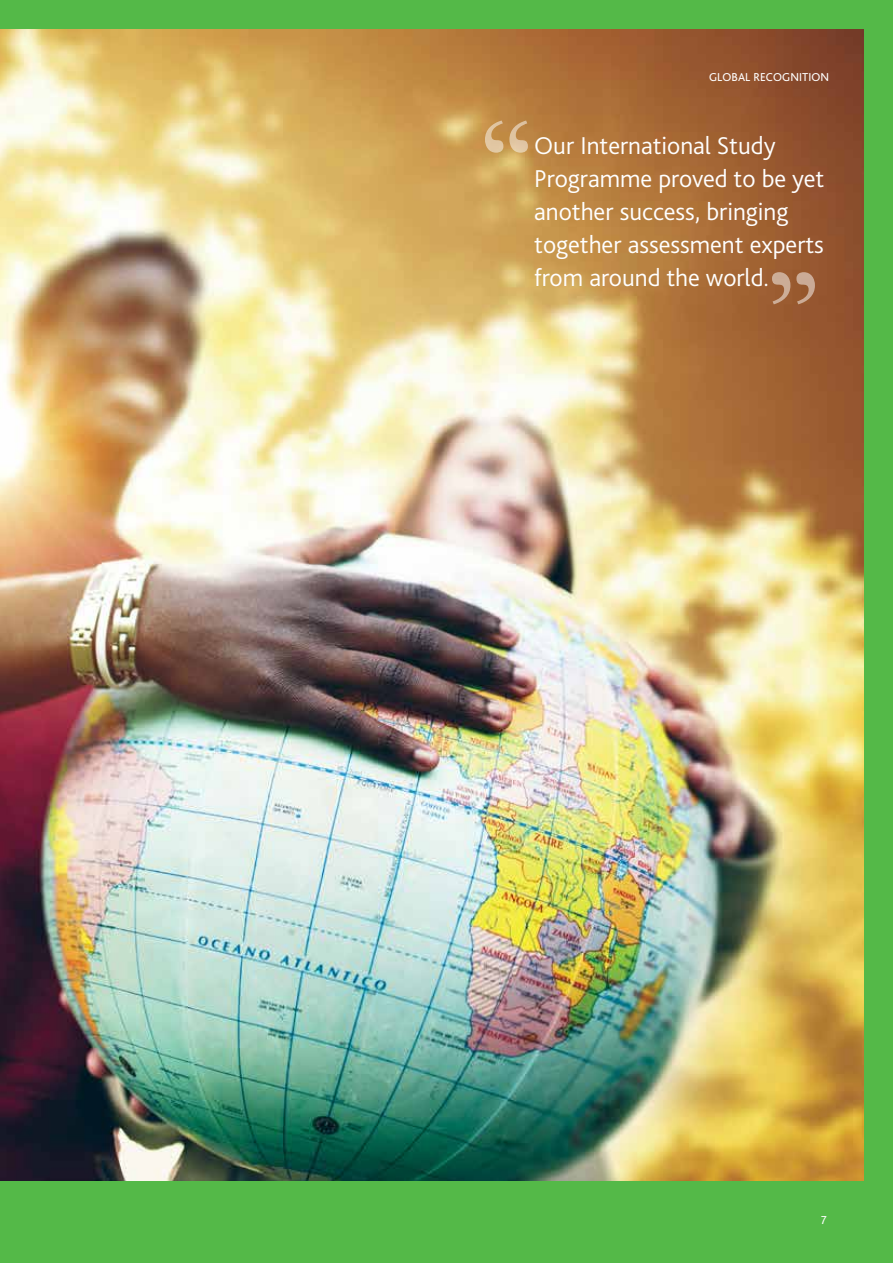
<style>
.page{position:relative;width:893px;height:1263px;background:#54b948}
.page>*{position:absolute;margin:0;border:0;box-sizing:border-box;transform-origin:0 0}
.t1{font:120px "Sabon";color:#fff}
.t2{font:300 25.5px/33px "Bliss 2";color:#fff}
.t3{font:12px "Bliss";letter-spacing:.01em;color:#fff}
</style>
<div class="page">
<img style="left:0;top:30px;width:863px;height:1150px">
<p class="t3" style="left:709px;top:71px;width:122px">GLOBAL RECOGNITION</p>
<h1 class="t1" style="left:473px;top:91px;width:68px">“</h1>
<p class="t2" style="left:534px;top:128px;width:292px">Our International Study<br>Programme proved to be yet another success, bringing together assessment experts from around the world.</p>
<h1 class="t1" style="left:760px;top:243px;width:68px">”</h1>
<p class="t3" style="left:820px;top:1214px;width:8px">7</p>
</div>
